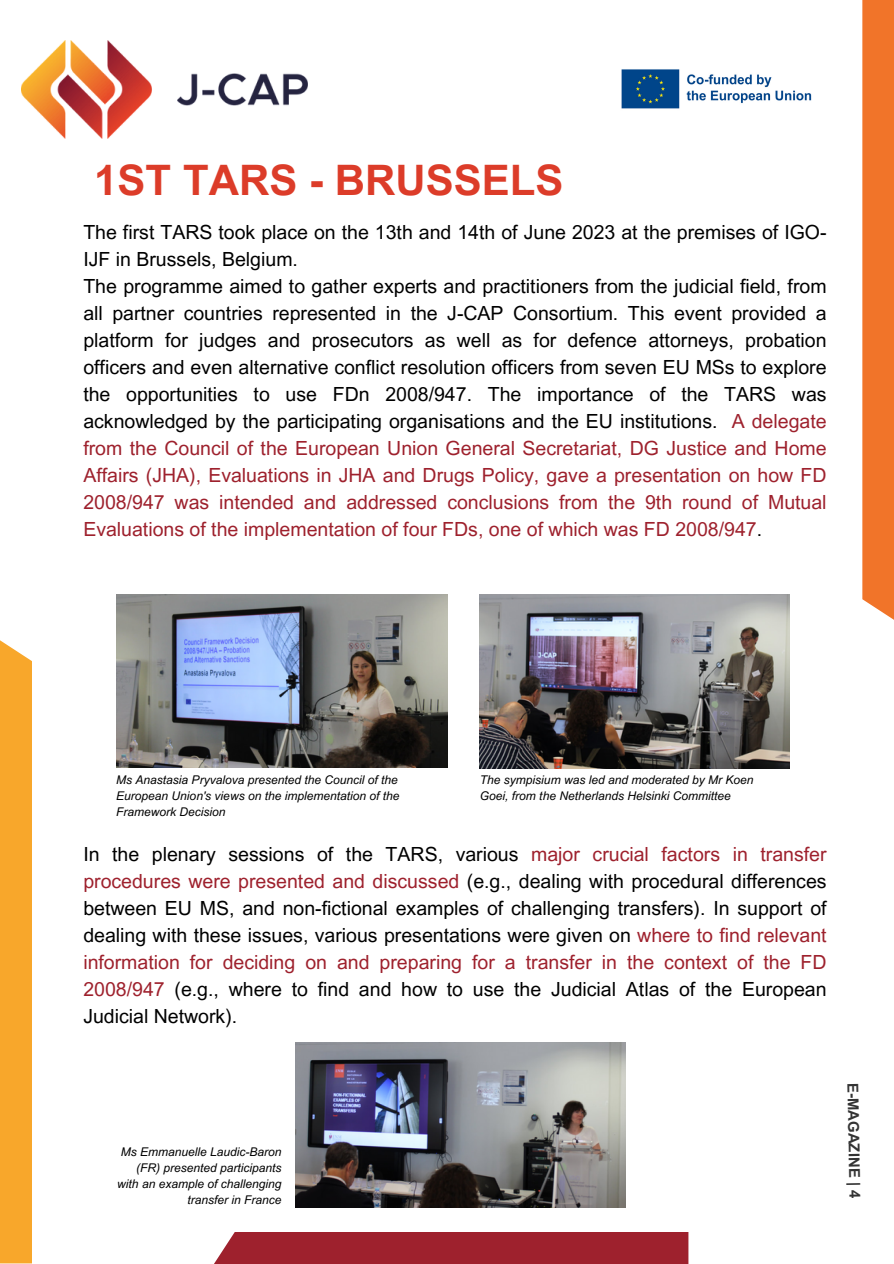
<style>
.page{position:relative;width:894px;height:1264px;background:#fff}
.page>*{position:absolute;margin:0;border:0;box-sizing:border-box;transform-origin:0 0}
.t1{font:700 42px "Arial MT Pro";color:#dc3c29}
.t2{font:19.5px/27px "Arial MT Pro";color:#000}
.t3{font:700 15px "Arial MT Pro";color:#000}
.t4{font:italic 12px/16px "Arial MT Pro";color:#000}
.s1{color:#9e212d}
</style>
<div class="page">
<img style="left:22px;top:40px;width:286px;height:98px">
<div style="left:862px;top:0;width:31px;height:629px;background:#f17429"></div>
<div style="left:205px;top:1231px;width:483px;height:32px;background:#9e212d"></div>
<div style="left:0;top:631px;width:32px;height:632px;background:#f8a72b"></div>
<img style="left:116px;top:595px;width:331px;height:172px">
<img style="left:480px;top:595px;width:309px;height:173px">
<img style="left:295px;top:1042px;width:330px;height:164px">
<img style="left:621px;top:69px;width:191px;height:40px">
<h1 class="t1" style="left:94px;top:164px;width:470px">1ST TARS - BRUSSELS</h1>
<p class="t2" style="left:83px;top:221px;width:744px">The first TARS took place on the 13th and 14th of June 2023 at the premises of IGO-IJF in Brussels, Belgium.<br>The programme aimed to gather experts and practitioners from the judicial field, from all partner countries represented in the J-CAP Consortium. This event provided a platform for judges and prosecutors as well as for defence attorneys, probation officers and even alternative conflict resolution officers from seven EU MSs to explore the opportunities to use FDn 2008/947. The importance of the TARS was acknowledged by the participating organisations and the EU institutions. <span class="s1">A delegate from the Council of the European Union General Secretariat, DG Justice and Home Affairs (JHA), Evaluations in JHA and Drugs Policy, gave a presentation on how FD 2008/947 was intended and addressed conclusions from the 9th round of Mutual Evaluations of the implementation of four FDs, one of which was FD 2008/947</span>.</p>
<p class="t4" style="left:116px;top:773px;width:285px">Ms Anastasia Pryvalova presented the Council of the<br>European Union's views on the implementation of the<br>Framework Decision</p>
<p class="t4" style="left:480px;top:773px;width:275px">The sympisium was led and moderated by Mr Koen<br>Goei, from the Netherlands Helsinki Committee</p>
<p class="t2" style="left:83px;top:843px;width:744px;text-align:justify">In the plenary sessions of the TARS, various <span class="s1">major crucial factors in transfer procedures were presented and discussed</span> (e.g., dealing with procedural differences between EU MS, and non-fictional examples of challenging transfers). In support of dealing with these issues, various presentations were given on <span class="s1">where to find relevant information for deciding on and preparing for a transfer in the context of the FD 2008/947</span> (e.g., where to find and how to use the Judicial Atlas of the European Judicial Network).</p>
<p class="t4" style="left:117px;top:1145px;width:166px;text-align:right">Ms Emmanuelle Laudic-Baron (FR) presented participants with an example of challenging transfer in France</p>
<p class="t3" style="left:858px;top:1082px;width:117px;rotate:89deg">E-MAGAZINE | 4</p>
</div>
